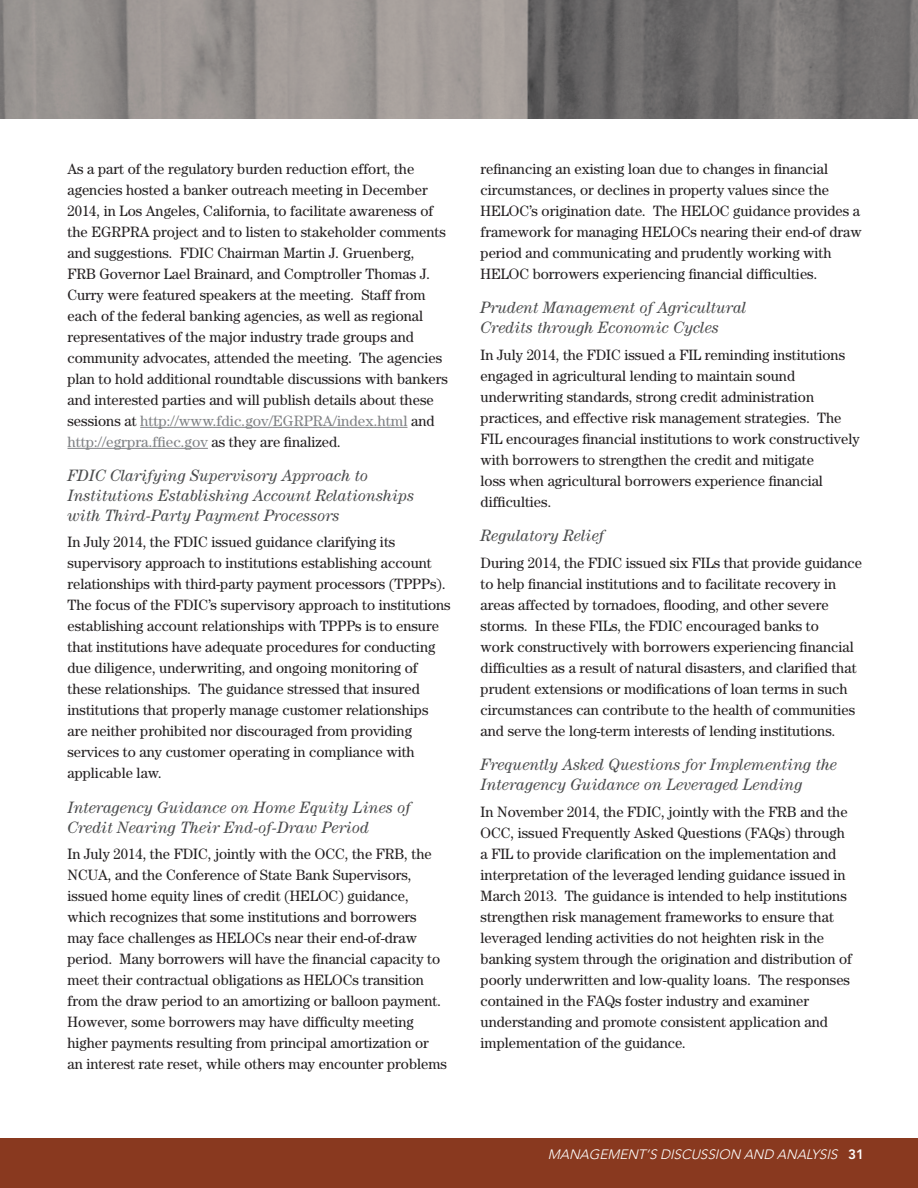
<style>
.page{position:relative;width:918px;height:1188px;background:#fff}
.page>*{position:absolute;margin:0;border:0;box-sizing:border-box;transform-origin:0 0}
.Heading_04{font:italic 16.5px/19.8px "Century";color:#4b4c4d}
.Text_Main{font:15px/21px "Century";color:#231f20}
.t1{font:italic 300 13.5px "Avenir LT Std";color:#fff}
.s1{color:#808285}
.s2{font-weight:800;font-style:normal}
</style>
<div class="page">
<img style="left:0;top:0;width:918px;height:119px">
<div style="left:0;top:1138px;width:918px;height:50px;background:#89391f"></div>
<hr style="left:140px;top:427px;width:268px;height:1px;background:#808285">
<hr style="left:68px;top:448px;width:140px;height:1px;background:#808285">
<p class="Text_Main" style="left:68px;top:158px;width:382px">As a part of the regulatory burden reduction effort, the agencies hosted a banker outreach meeting in December 2014, in Los Angeles, California, to facilitate awareness of the EGRPRA project and to listen to stakeholder comments and suggestions. FDIC Chairman Martin J. Gruenberg,<br>FRB Governor Lael Brainard, and Comptroller Thomas J.<br>Curry were featured speakers at the meeting. Staff from each of the federal banking agencies, as well as regional representatives of the major industry trade groups and community advocates, attended the meeting. The agencies plan to hold additional roundtable discussions with bankers and interested parties and will publish details about these sessions at <span class="s1">http://www.fdic.gov/EGRPRA/index.html</span> and <span class="s1">http://egrpra.ffiec.gov</span> as they are finalized.</p>
<p class="Heading_04" style="left:68px;top:466px;width:348px">FDIC Clarifying Supervisory Approach to<br>Institutions Establishing Account Relationships with Third-Party Payment Processors</p>
<p class="Text_Main" style="left:68px;top:532px;width:385px">In July 2014, the FDIC issued guidance clarifying its supervisory approach to institutions establishing account relationships with third-party payment processors (TPPPs).<br>The focus of the FDIC’s supervisory approach to institutions establishing account relationships with TPPPs is to ensure that institutions have adequate procedures for conducting due diligence, underwriting, and ongoing monitoring of these relationships. The guidance stressed that insured institutions that properly manage customer relationships are neither prohibited nor discouraged from providing services to any customer operating in compliance with applicable law.</p>
<p class="Heading_04" style="left:68px;top:797px;width:345px">Interagency Guidance on Home Equity Lines of<br>Credit Nearing Their End-of-Draw Period</p>
<p class="Text_Main" style="left:68px;top:843px;width:381px">In July 2014, the FDIC, jointly with the OCC, the FRB, the NCUA, and the Conference of State Bank Supervisors, issued home equity lines of credit (HELOC) guidance, which recognizes that some institutions and borrowers may face challenges as HELOCs near their end-of-draw period. Many borrowers will have the financial capacity to meet their contractual obligations as HELOCs transition from the draw period to an amortizing or balloon payment.<br>However, some borrowers may have difficulty meeting higher payments resulting from principal amortization or an interest rate reset, while others may encounter problems</p>
<p class="Text_Main" style="left:481px;top:158px;width:383px">refinancing an existing loan due to changes in financial circumstances, or declines in property values since the HELOC’s origination date. The HELOC guidance provides a framework for managing HELOCs nearing their end-of draw period and communicating and prudently working with HELOC borrowers experiencing financial difficulties.</p>
<p class="Heading_04" style="left:481px;top:298px;width:267px">Prudent Management of Agricultural<br>Credits through Economic Cycles</p>
<p class="Text_Main" style="left:481px;top:344px;width:381px">In July 2014, the FDIC issued a FIL reminding institutions engaged in agricultural lending to maintain sound underwriting standards, strong credit administration practices, and effective risk management strategies. The FIL encourages financial institutions to work constructively with borrowers to strengthen the credit and mitigate<br>loss when agricultural borrowers experience financial difficulties.</p>
<p class="Heading_04" style="left:481px;top:526px;width:125px">Regulatory Relief</p>
<p class="Text_Main" style="left:481px;top:552px;width:383px">During 2014, the FDIC issued six FILs that provide guidance to help financial institutions and to facilitate recovery in areas affected by tornadoes, flooding, and other severe storms. In these FILs, the FDIC encouraged banks to<br>work constructively with borrowers experiencing financial difficulties as a result of natural disasters, and clarified that prudent extensions or modifications of loan terms in such circumstances can contribute to the health of communities and serve the long-term interests of lending institutions.</p>
<p class="Heading_04" style="left:481px;top:755px;width:358px">Frequently Asked Questions for Implementing the<br>Interagency Guidance on Leveraged Lending</p>
<p class="Text_Main" style="left:481px;top:801px;width:373px">In November 2014, the FDIC, jointly with the FRB and the OCC, issued Frequently Asked Questions (FAQs) through a FIL to provide clarification on the implementation and interpretation of the leveraged lending guidance issued in March 2013. The guidance is intended to help institutions strengthen risk management frameworks to ensure that leveraged lending activities do not heighten risk in the banking system through the origination and distribution of poorly underwritten and low-quality loans. The responses contained in the FAQs foster industry and examiner understanding and promote consistent application and implementation of the guidance.</p>
<p class="t1" style="left:548px;top:1146px;width:318px">MANAGEMENT’S DISCUSSION AND ANALYSIS <span class="s2">31</span></p>
</div>
